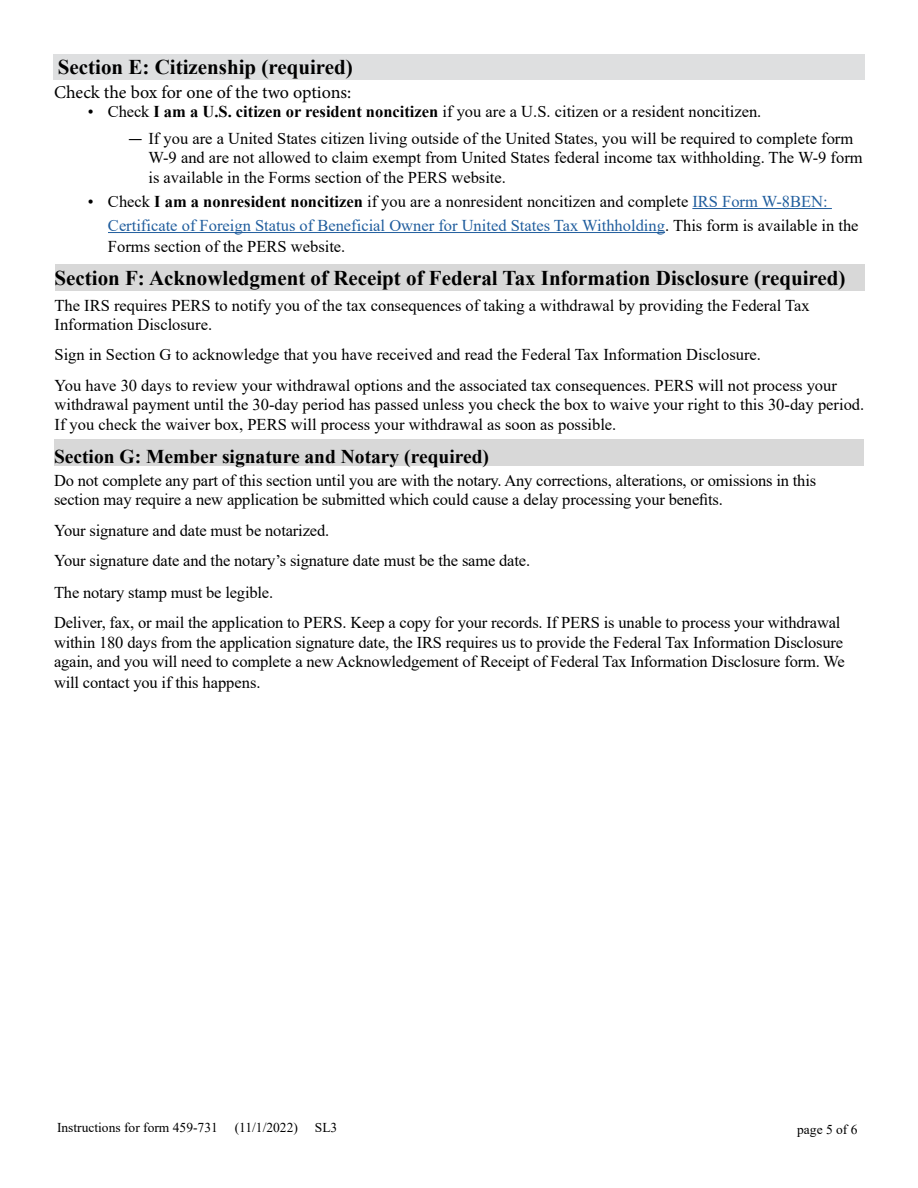
<style>
.page{position:relative;width:918px;height:1188px;background:#fff}
.page>*{position:absolute;margin:0;border:0;box-sizing:border-box;transform-origin:0 0}
.t1{font:700 21px "Times New Roman";color:#000}
.t2{font:700 19.5px "Times New Roman";color:#000}
.t3{font:18px "Minion Pro";letter-spacing:-.005em;color:#000}
.t4{font:16.5px/19.5px "Times New Roman";color:#000}
.t5{font:16.5px/24px "Times New Roman";color:#215e9e}
.t6{font:13.5px "Times New Roman";color:#000}
.s1{font-weight:700}
.s2{font-family:"Metropolis"}
.s3{color:#000}
.s4{font-weight:700;color:#000}
</style>
<div class="page">
<div style="left:53px;top:54px;width:812px;height:26px;background:#dedfe0"></div>
<hr style="left:692px;top:208px;width:140px;height:1px;background:#215e9e">
<hr style="left:108px;top:232px;width:557px;height:1px;background:#215e9e">
<div style="left:55px;top:264px;width:810px;height:27px;background:#d8d8d8"></div>
<div style="left:54px;top:439px;width:810px;height:27px;background:#d8d8d8"></div>
<p class="t1" style="left:58px;top:52px;width:296px">Section E: Citizenship (required)</p>
<p class="t3" style="left:54px;top:80px;width:299px">Check the box for one of the two options:</p>
<p class="t4" style="left:88px;top:102px;width:675px">• Check <span class="s1">I am a U.S. citizen or resident noncitizen</span> if you are a U.S. citizen or a resident noncitizen.</p>
<p class="t4" style="left:148px;top:128px;width:716px;text-indent:-20px"><span class="s2">—</span> If you are a United States citizen living outside of the United States, you will be required to complete form<br>W-9 and are not allowed to claim exempt from United States federal income tax withholding. The W-9 form is available in the Forms section of the PERS website.</p>
<p class="t5" style="left:108px;top:189px;width:752px;text-indent:-20px"><span class="s3">• Check</span> <span class="s4">I am a nonresident noncitizen</span> <span class="s3">if you are a nonresident noncitizen and complete</span> IRS Form W-8BEN:<br>Certificate of Foreign Status of Beneficial Owner for United States Tax Withholding<span class="s3">. This form is available in the</span></p>
<p class="t4" style="left:108px;top:236px;width:239px">Forms section of the PERS website.</p>
<p class="t1" style="left:55px;top:263px;width:792px">Section F: Acknowledgment of Receipt of Federal Tax Information Disclosure (required)</p>
<p class="t4" style="left:55px;top:295px;width:757px">The IRS requires PERS to notify you of the tax consequences of taking a withdrawal by providing the Federal Tax<br>Information Disclosure.</p>
<p class="t4" style="left:55px;top:339px;width:784px;line-height:30.3px">Sign in Section G to acknowledge that you have received and read the Federal Tax Information Disclosure.<br>You have 30 days to review your withdrawal options and the associated tax consequences. PERS will not process your</p>
<p class="t4" style="left:55px;top:394px;width:811px">withdrawal payment until the 30-day period has passed unless you check the box to waive your right to this 30-day period.<br>If you check the waiver box, PERS will process your withdrawal as soon as possible.</p>
<p class="t2" style="left:54px;top:443px;width:437px">Section G: Member signature and Notary (required)</p>
<p class="t4" style="left:54px;top:470px;width:764px">Do not complete any part of this section until you are with the notary. Any corrections, alterations, or omissions in this section may require a new application be submitted which could cause a delay processing your benefits.</p>
<p class="t4" style="left:54px;top:515px;width:478px;line-height:30.3px">Your signature and date must be notarized.<br>Your signature date and the notary’s signature date must be the same date.</p>
<p class="t4" style="left:54px;top:577px;width:788px;line-height:30.3px">The notary stamp must be legible.<br>Deliver, fax, or mail the application to PERS. Keep a copy for your records. If PERS is unable to process your withdrawal</p>
<p class="t4" style="left:54px;top:632px;width:792px">within 180 days from the application signature date, the IRS requires us to provide the Federal Tax Information Disclosure again, and you will need to complete a new Acknowledgement of Receipt of Federal Tax Information Disclosure form. We</p>
<p class="t4" style="left:54px;top:672px;width:208px">will contact you if this happens.</p>
<p class="t6" style="left:57px;top:1118px;width:162px">Instructions for form 459-731</p>
<p class="t6" style="left:235px;top:1118px;width:65px">(11/1/2022)</p>
<p class="t6" style="left:315px;top:1118px;width:24px">SL3</p>
<p class="t6" style="left:797px;top:1120px;width:62px">page 5 of 6</p>
</div>
